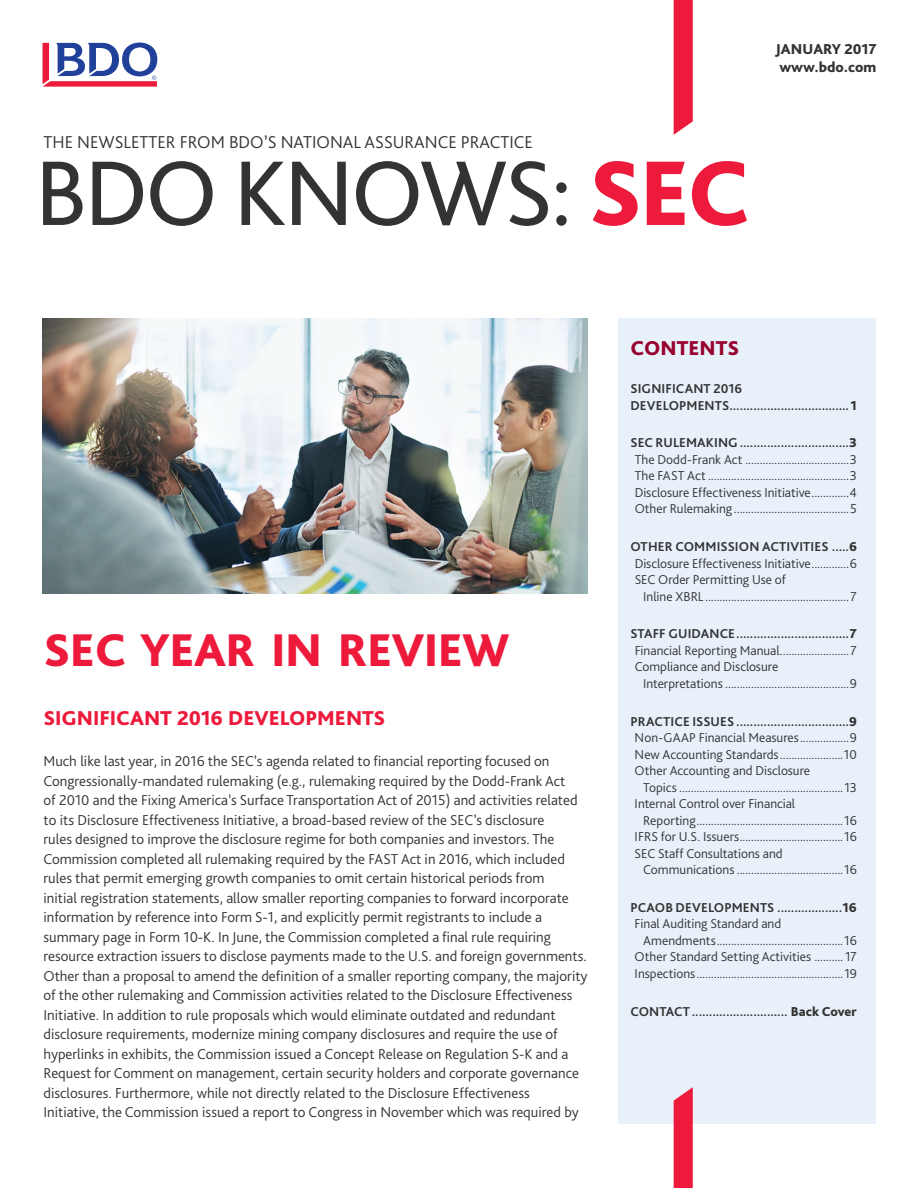
<style>
.page{position:relative;width:918px;height:1188px;background:#fff}
.page>*{position:absolute;margin:0;border:0;box-sizing:border-box;transform-origin:0 0}
.t1{font:96px "Bliss Pro";letter-spacing:-.03em;color:#333}
.t2{font:800 48px "Bliss Pro";letter-spacing:-.01em;color:#ed1a3b}
.t3{font:800 21px "Bliss Pro";letter-spacing:-.005em;color:#ed1a3b}
.t4{font:800 21px "Bliss Pro";color:#98002e}
.t5{font:300 18px "Bliss Pro";color:#333}
.t6{font:300 15px/19.5px "Bliss Pro";color:#333}
.t7{font:800 15px/18px "Bliss Pro";color:#333}
.t8{font:300 13.5px/16.5px "Bliss Pro";letter-spacing:-.005em;color:#333;text-align:justify}
.t9{font:700 13.5px/16.5px "Bliss Pro";letter-spacing:.01em;color:#333}
.s1{font-weight:800;color:#ed1a3b}
.s2{font-weight:800}
.s3{font-weight:700}
.s4{font-weight:300}
</style>
<div class="page">
<div style="left:618px;top:318px;width:257px;height:806px;background:#e8f1fa"></div>
<svg style="left:43px;top:43px;width:114px;height:44px"></svg>
<img style="left:43px;top:318px;width:545px;height:276px">
<svg style="left:674px;top:0;width:19px;height:135px;background:#ee2847"></svg>
<svg style="left:674px;top:1087px;width:19px;height:101px;background:#ec2a49"></svg>
<p class="t5" style="left:44px;top:131px;width:491px">THE NEWSLETTER FROM BDO’S NATIONAL ASSURANCE PRACTICE</p>
<h1 class="t1" style="left:35px;top:133px;width:716px">BDO KNOWS: <span class="s1">SEC</span></h1>
<p class="t7" style="left:776px;top:40px;width:102px">JANUARY 2017 www.bdo.com</p>
<h2 class="t2" style="left:44px;top:620px;width:467px">SEC YEAR IN REVIEW</h2>
<h3 class="t3" style="left:44px;top:705px;width:343px">SIGNIFICANT 2016 DEVELOPMENTS</h3>
<p class="t6" style="left:44px;top:751px;width:546px">Much like last year, in 2016 the SEC’s agenda related to financial reporting focused on Congressionally-mandated rulemaking (e.g., rulemaking required by the Dodd-Frank Act<br>of 2010 and the Fixing America’s Surface Transportation Act of 2015) and activities related to its Disclosure Effectiveness Initiative, a broad-based review of the SEC’s disclosure<br>rules designed to improve the disclosure regime for both companies and investors. The Commission completed all rulemaking required by the FAST Act in 2016, which included rules that permit emerging growth companies to omit certain historical periods from<br>initial registration statements, allow smaller reporting companies to forward incorporate information by reference into Form S-1, and explicitly permit registrants to include a summary page in Form 10-K. In June, the Commission completed a final rule requiring resource extraction issuers to disclose payments made to the U.S. and foreign governments.<br>Other than a proposal to amend the definition of a smaller reporting company, the majority of the other rulemaking and Commission activities related to the Disclosure Effectiveness Initiative. In addition to rule proposals which would eliminate outdated and redundant disclosure requirements, modernize mining company disclosures and require the use of hyperlinks in exhibits, the Commission issued a Concept Release on Regulation S-K and a Request for Comment on management, certain security holders and corporate governance disclosures. Furthermore, while not directly related to the Disclosure Effectiveness Initiative, the Commission issued a report to Congress in November which was required by</p>
<h3 class="t4" style="left:630px;top:335px;width:111px">CONTENTS</h3>
<p class="t9" style="left:630px;top:380px;width:228px">SIGNIFICANT 2016<br>DEVELOPMENTS...................................<span class="s2">1</span></p>
<p class="t8" style="left:630px;top:434px;width:228px;text-align:center"><span class="s3">SEC RULEMAKING................................</span><span class="s2">3<br></span>The Dodd-Frank Act ....................................3<br>The FAST Act .................................................3<br>Disclosure Effectiveness Initiative.............4<br>Other Rulemaking ........................................5</p>
<p class="t8" style="left:635px;top:538px;width:224px;text-indent:-4px"><span class="s3">OTHER COMMISSION ACTIVITIES .....</span><span class="s2">6<br></span>Disclosure Effectiveness Initiative.............6<br>SEC Order Permitting Use of</p>
<p class="t8" style="left:643px;top:588px;width:215px">Inline XBRL..................................................7</p>
<p class="t8" style="left:635px;top:625px;width:224px;text-indent:-4px"><span class="s3">STAFF GUIDANCE.................................</span><span class="s2">7<br></span>Financial Reporting Manual........................7<br>Compliance and Disclosure</p>
<p class="t8" style="left:643px;top:675px;width:215px">Interpretations ...........................................9</p>
<p class="t8" style="left:635px;top:713px;width:224px;text-indent:-4px"><span class="s3">PRACTICE ISSUES .................................</span><span class="s2">9<br></span>Non-GAAP Financial Measures.................9<br>New Accounting Standards......................10<br>Other Accounting and Disclosure</p>
<p class="t8" style="left:635px;top:779px;width:224px;text-indent:9px">Topics .........................................................13<br>Internal Control over Financial</p>
<p class="t8" style="left:635px;top:812px;width:224px;text-indent:9px">Reporting...................................................16<br>IFRS for U.S. Issuers....................................16<br>SEC Staff Consultations and</p>
<p class="t8" style="left:643px;top:861px;width:215px">Communications .....................................16</p>
<p class="t9" style="left:635px;top:899px;width:224px;text-indent:-4px">PCAOB DEVELOPMENTS ...................<span class="s2">16<br></span><span class="s4">Final Auditing Standard and</span></p>
<p class="t8" style="left:635px;top:932px;width:224px;text-indent:9px">Amendments............................................16<br>Other Standard Setting Activities .......... 17<br>Inspections...................................................19</p>
<p class="t9" style="left:630px;top:1003px;width:228px">CONTACT............................ <span class="s2">Back Cover</span></p>
</div>
